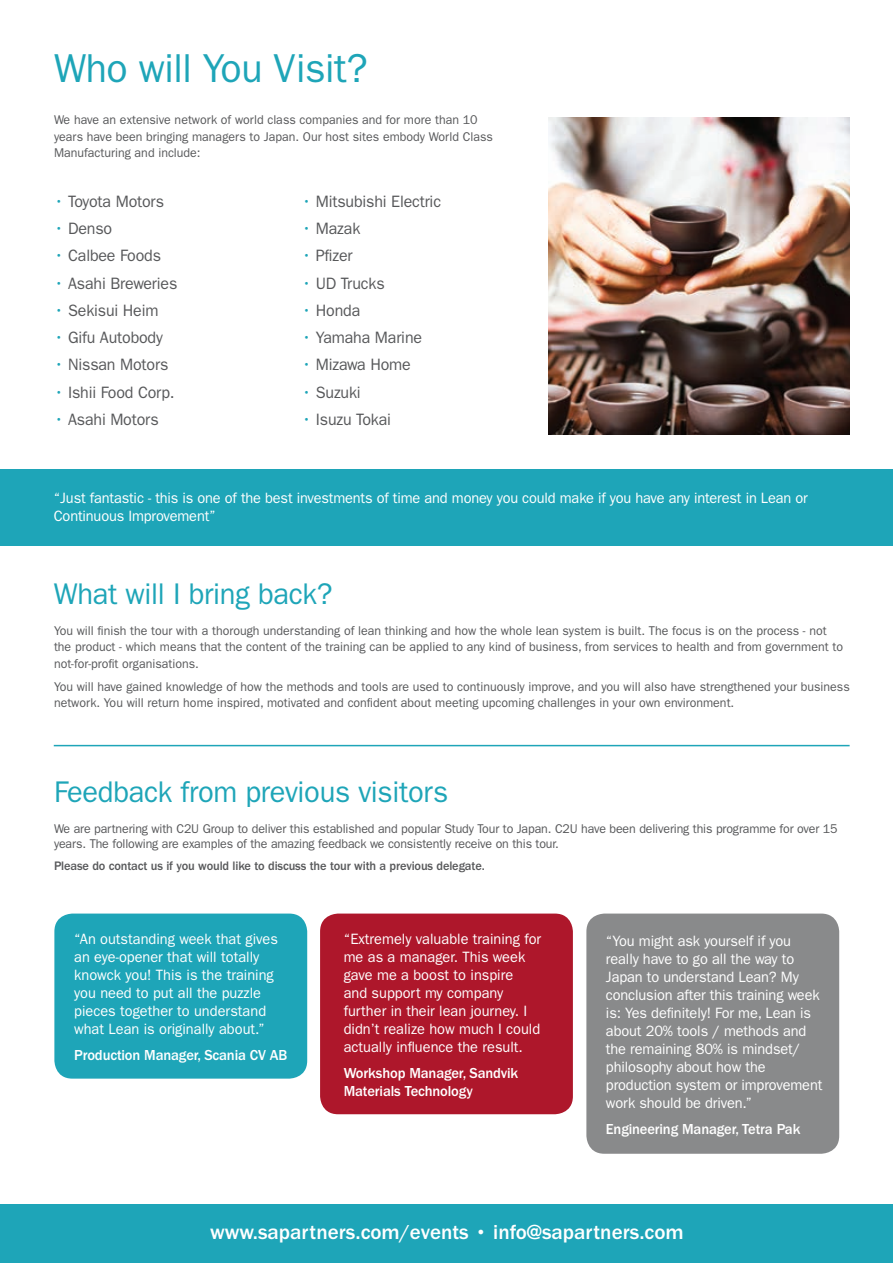
<style>
.page{position:relative;width:893px;height:1263px;background:#fff}
.page>*{position:absolute;margin:0;border:0;box-sizing:border-box;transform-origin:0 0}
.t1{font:40.5px "ITC Franklin Gothic Std";letter-spacing:-.01em;color:#1ea5b8}
.t2{font:30px "ITC Franklin Gothic Std";letter-spacing:-.01em;color:#1ea5b8}
.t3{font:500 21px "ITC Franklin Gothic Std";color:#fff}
.t4{font:16.5px "ITC Franklin Gothic Std";letter-spacing:-.01em;color:#57585a}
.t5{font:15px/18px "ITC Franklin Gothic Std";letter-spacing:-.01em;color:#fff}
.t6{font:500 15px/18px "ITC Franklin Gothic Std";letter-spacing:-.01em;color:#fff}
.t7{font:12.75px/16.5px "ITC Franklin Gothic Std";color:#57585a}
.t8{font:500 12.75px "ITC Franklin Gothic Std";letter-spacing:-.01em;color:#57585a}
.s1{color:#1ea5b8}
</style>
<div class="page">
<div style="left:586px;top:913px;width:253px;height:241px;background:#898a8b;border-radius:18px"></div>
<div style="left:320px;top:913px;width:253px;height:201px;background:#ae172b;border-radius:18px"></div>
<div style="left:0;top:1204px;width:893px;height:59px;background:#1ea5b8"></div>
<img style="left:549px;top:118px;width:301px;height:317px">
<div style="left:1px;top:469px;width:892px;height:77px;background:#1ea5b8"></div>
<div style="left:0;top:469px;width:112px;height:77px;background:#1ea5b8"></div>
<div style="left:54px;top:913px;width:253px;height:165px;background:#1ea5b8;border-radius:18px"></div>
<hr style="left:54px;top:745px;width:796px;height:1px;background:#1ea5b8">
<p class="t1" style="left:54px;top:45px;width:315px">Who will You Visit?</p>
<p class="t7" style="left:54px;top:112px;width:440px">We have an extensive network of world class companies and for more than 10 years have been bringing managers to Japan. Our host sites embody World Class<br>Manufacturing and include:</p>
<p class="t4" style="left:54px;top:192px;width:112px"><span class="s1">•</span> Toyota Motors</p>
<p class="t4" style="left:54px;top:219px;width:60px"><span class="s1">•</span> Denso</p>
<p class="t4" style="left:54px;top:246px;width:109px"><span class="s1">•</span> Calbee Foods</p>
<p class="t4" style="left:54px;top:273px;width:125px"><span class="s1">•</span> Asahi Breweries</p>
<p class="t4" style="left:54px;top:301px;width:106px"><span class="s1">•</span> Sekisui Heim</p>
<p class="t4" style="left:54px;top:328px;width:110px"><span class="s1">•</span> Gifu Autobody</p>
<p class="t4" style="left:54px;top:355px;width:116px"><span class="s1">•</span> Nissan Motors</p>
<p class="t4" style="left:54px;top:382px;width:122px"><span class="s1">•</span> Ishii Food Corp.</p>
<p class="t4" style="left:54px;top:410px;width:106px"><span class="s1">•</span> Asahi Motors</p>
<p class="t4" style="left:302px;top:192px;width:141px"><span class="s1">•</span> Mitsubishi Electric</p>
<p class="t4" style="left:302px;top:219px;width:60px"><span class="s1">•</span> Mazak</p>
<p class="t4" style="left:302px;top:246px;width:52px"><span class="s1">•</span> Pfizer</p>
<p class="t4" style="left:302px;top:273px;width:84px"><span class="s1">•</span> UD Trucks</p>
<p class="t4" style="left:302px;top:301px;width:60px"><span class="s1">•</span> Honda</p>
<p class="t4" style="left:302px;top:328px;width:122px"><span class="s1">•</span> Yamaha Marine</p>
<p class="t4" style="left:302px;top:355px;width:111px"><span class="s1">•</span> Mizawa Home</p>
<p class="t4" style="left:302px;top:382px;width:61px"><span class="s1">•</span> Suzuki</p>
<p class="t4" style="left:302px;top:410px;width:91px"><span class="s1">•</span> Isuzu Tokai</p>
<p class="t5" style="left:54px;top:488px;width:755px">“Just fantastic - this is one of the best investments of time and money you could make if you have any interest in Lean or<br>Continuous Improvement”</p>
<p class="t2" style="left:54px;top:577px;width:280px">What will I bring back?</p>
<p class="t7" style="left:54px;top:622px;width:790px">You will finish the tour with a thorough understanding of lean thinking and how the whole lean system is built. The focus is on the process - not the product - which means that the content of the training can be applied to any kind of business, from services to health and from government to not-for-profit organisations.</p>
<p class="t7" style="left:54px;top:678px;width:797px">You will have gained knowledge of how the methods and tools are used to continuously improve, and you will also have strengthened your business network. You will return home inspired, motivated and confident about meeting upcoming challenges in your own environment.</p>
<p class="t2" style="left:54px;top:774px;width:396px">Feedback from previous visitors</p>
<p class="t7" style="left:54px;top:821px;width:785px;line-height:15.3px">We are partnering with C2U Group to deliver this established and popular Study Tour to Japan. C2U have been delivering this programme for over 15 years. The following are examples of the amazing feedback we consistently receive on this tour.</p>
<p class="t8" style="left:54px;top:858px;width:432px">Please do contact us if you would like to discuss the tour with a previous delegate.</p>
<p class="t5" style="left:74px;top:930px;width:205px">“An outstanding week that gives an eye-opener that will totally knowck you! This is the training you need to put all the puzzle pieces together to understand what Lean is originally about.”</p>
<p class="t6" style="left:74px;top:1046px;width:215px">Production Manager, Scania CV AB</p>
<p class="t5" style="left:344px;top:930px;width:199px">“Extremely valuable training for me as a manager. This week gave me a boost to inspire<br>and support my company further in their lean journey. I didn’t realize how much I could actually influence the result.</p>
<p class="t6" style="left:344px;top:1064px;width:176px">Workshop Manager, Sandvik<br>Materials Technology</p>
<p class="t5" style="left:606px;top:932px;width:218px">“You might ask yourself if you really have to go all the way to<br>Japan to understand Lean? My conclusion after this training week is: Yes definitely! For me, Lean is about 20% tools / methods and the remaining 80% is mindset/ philosophy about how the production system or improvement work should be driven.”</p>
<p class="t6" style="left:606px;top:1120px;width:196px">Engineering Manager, Tetra Pak</p>
<p class="t3" style="left:210px;top:1220px;width:475px">www.sapartners.com/events • info@sapartners.com</p>
</div>
